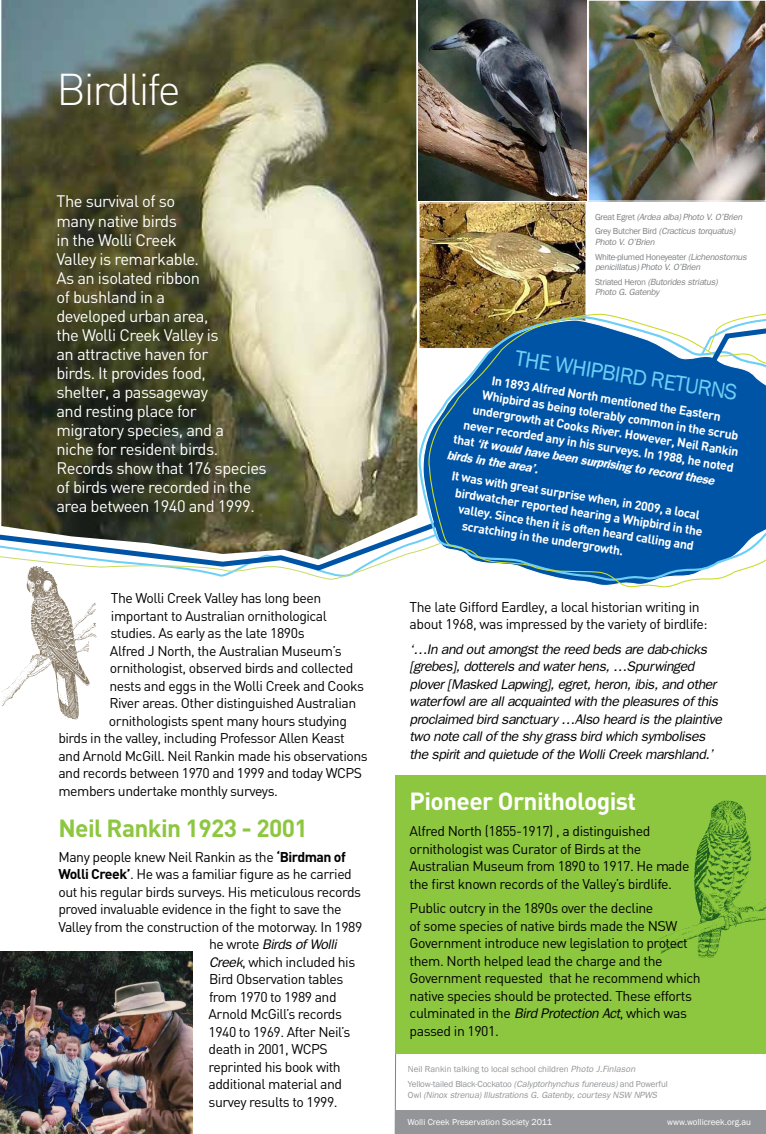
<style>
.page{position:relative;width:766px;height:1134px;background:#fff}
.page>*{position:absolute;margin:0;border:0;box-sizing:border-box;transform-origin:0 0}
.t1{font:300 43.95px "DIN";letter-spacing:-.05em;color:#fff}
.t2{font:700 24.5px "DIN";letter-spacing:-.025em;color:#fff}
.t3{font:700 24.5px "DIN";letter-spacing:-.025em;color:#8dc63f}
.t4{font:22.5px "Franklin Gothic";color:#6dcff6}
.t5{font:16.5px/19px "DIN";letter-spacing:-.03em;color:#fff}
.t6{font:14px/17.5px "DIN";letter-spacing:-.035em;color:#000}
.t7{font:italic 14px/17.5px "Franklin Gothic";letter-spacing:-.035em;color:#000}
.t8{font:700 12.5px "DIN";color:#fff}
.t9{font:italic 600 12.5px/16px "Franklin Gothic";color:#fff}
.t10{font:italic 9px/14.8px "Franklin Gothic";letter-spacing:-.035em;color:#808285}
.t11{font:9px/14.8px "Franklin Gothic";letter-spacing:-.005em;color:#939598}
.t12{font:italic 9px "Franklin Gothic";letter-spacing:-.015em;color:#939598}
.t13{font:9px "Franklin Gothic";color:#fff}
.s1{font-weight:700}
.s2{font-family:"DIN";font-style:normal}
.s3{font-family:"Franklin Gothic";font-style:italic}
.s4{font-style:normal}
.s5{font-family:"DIN";font-weight:700;font-style:normal}
.s6{font-style:italic}
</style>
<div class="page">
<svg style="left:394px;top:1054px;width:2px;height:80px"></svg>
<div style="left:395px;top:775px;width:370px;height:279px;background:#8dc63f"></div>
<img style="left:420px;top:205px;width:164px;height:110px">
<div style="left:418px;top:203px;width:168px;height:146px;border:1px solid #fff"></div>
<img style="left:0;top:0;width:417px;height:515px">
<img style="left:418px;top:0;width:168px;height:201px">
<img style="left:590px;top:2px;width:173px;height:197px">
<div style="left:588px;top:0;width:177px;height:201px;border:1px solid #fff"></div>
<img style="left:0;top:952px;width:193px;height:182px">
<img style="left:1px;top:583px;width:96px;height:136px">
<img style="left:659px;top:800px;width:106px;height:158px">
<svg style="left:426px;top:314px;width:339px;height:274px;background:#296dab"></svg>
<svg style="left:0;top:515px;width:450px;height:68px"></svg>
<svg style="left:699px;top:313px;width:66px;height:58px"></svg>
<div style="left:395px;top:1111px;width:370px;height:23px;background:#939598"></div>
<h1 class="t1" style="left:56px;top:60px;width:126px">Birdlife</h1>
<p class="t5" style="left:56px;top:192px;width:212px">The survival of so<br>many native birds<br>in the Wolli Creek<br>Valley is remarkable.<br>As an isolated ribbon<br>of bushland in a<br>developed urban area,<br>the Wolli Creek Valley is<br>an attractive haven for<br>birds. It provides food,<br>shelter, a passageway<br>and resting place for migratory species, and a<br>niche for resident birds.<br>Records show that 176 species of birds were recorded in the area between 1940 and 1999.</p>
<p class="t6" style="left:111px;top:589px;width:212px">The Wolli Creek Valley has long been</p>
<p class="t6" style="left:111px;top:607px;width:217px">important to Australian ornithological</p>
<p class="t6" style="left:110px;top:624px;width:196px">studies. As early as the late 1890s</p>
<p class="t6" style="left:110px;top:642px;width:233px">Alfred J North, the Australian Museum’s</p>
<p class="t6" style="left:110px;top:659px;width:245px">ornithologist, observed birds and collected</p>
<p class="t6" style="left:109px;top:677px;width:256px">nests and eggs in the Wolli Creek and Cooks</p>
<p class="t6" style="left:109px;top:694px;width:248px">River areas. Other distinguished Australian</p>
<p class="t6" style="left:109px;top:712px;width:239px">ornithologists spent many hours studying</p>
<p class="t6" style="left:58px;top:729px;width:288px">birds in the valley, including Professor Allen Keast</p>
<p class="t6" style="left:58px;top:747px;width:311px">and Arnold McGill. Neil Rankin made his observations</p>
<p class="t6" style="left:58px;top:764px;width:305px">and records between 1970 and 1999 and today WCPS</p>
<p class="t6" style="left:58px;top:782px;width:221px">members undertake monthly surveys.</p>
<h2 class="t3" style="left:58px;top:812px;width:251px">Neil Rankin 1923 - 2001</h2>
<p class="t6" style="left:58px;top:848px;width:305px">Many people knew Neil Rankin as the <span class="s1">‘Birdman of Wolli Creek’</span>. He was a familiar figure as he carried out his regular birds surveys. His meticulous records proved invaluable evidence in the fight to save the Valley from the construction of the motorway. In 1989</p>
<p class="t7" style="left:209px;top:935px;width:129px"><span class="s2">he wrote</span> Birds of Wolli</p>
<p class="t6" style="left:208px;top:953px;width:148px"><span class="s3">Creek</span>, which included his<br>Bird Observation tables from 1970 to 1989 and<br>Arnold McGill’s records<br>1940 to 1969. After Neil’s death in 2001, WCPS reprinted his book with additional material and survey results to 1999.</p>
<p class="t10" style="left:595px;top:209px;width:149px"><span class="s4">Great Egret</span> (Ardea alba) Photo V. O’Brien<br><span class="s4">Grey Butcher Bird</span> (Cracticus torquatus)</p>
<p class="t10" style="left:595px;top:234px;width:153px">Photo V. O’Brien<br><span class="s4">White-plumed Honeyeater</span> (Lichenostomus</p>
<p class="t10" style="left:595px;top:259px;width:124px">penicillatus) Photo V. O’Brien<br><span class="s4">Striated Heron</span> (Butorides striatus)</p>
<p class="t10" style="left:595px;top:285px;width:66px">Photo G. Gatenby</p>
<h3 class="t4" style="left:517px;top:344px;width:199px;rotate:9deg">the Whipb ir d Returns</h3>
<p class="t8" style="left:493px;top:372px;width:233px;rotate:9deg">In 1893 Alfred North mentioned the Eastern</p>
<p class="t8" style="left:483px;top:387px;width:261px;rotate:9deg">Whipbird as being tolerably common in the scrub</p>
<p class="t8" style="left:474px;top:401px;width:270px;rotate:9deg">undergrowth at Cooks River. However, Neil Rankin</p>
<p class="t8" style="left:464px;top:416px;width:275px;rotate:9deg">never recorded any in his surveys. In 1988, he noted</p>
<p class="t9" style="left:450px;top:430px;width:270px;text-indent:4px;rotate:9deg"><span class="s5">that</span> ‘it would have been surprising to record these birds in the area’.</p>
<p class="t8" style="left:453px;top:467px;width:252px;rotate:9deg">It was with great surprise when, in 2009, a local</p>
<p class="t8" style="left:456px;top:484px;width:252px;rotate:9deg">birdwatcher reported hearing a Whipbird in the</p>
<p class="t8" style="left:460px;top:501px;width:239px;rotate:9deg">valley. Since then it is often heard calling and</p>
<p class="t8" style="left:463px;top:517px;width:165px;rotate:9deg">scratching in the undergrowth.</p>
<p class="t6" style="left:409px;top:598px;width:299px">The late Gifford Eardley, a local historian writing in about 1968, was impressed by the variety of birdlife:</p>
<p class="t7" style="left:409px;top:640px;width:314px">‘…In and out amongst the reed beds are dab-chicks [grebes], dotterels and water hens, …Spurwinged plover [Masked Lapwing], egret, heron, ibis, and other waterfowl are all acquainted with the pleasures of this proclaimed bird sanctuary …Also heard is the plaintive two note call of the shy grass bird which symbolises the spirit and quietude of the Wolli Creek marshland.’</p>
<h2 class="t2" style="left:409px;top:785px;width:228px">Pioneer Ornithologist</h2>
<p class="t6" style="left:409px;top:823px;width:281px">Alfred North (1855-1917) , a distinguished ornithologist was Curator of Birds at the Australian Museum from 1890 to 1917. He made the first known records of the Valley’s birdlife.</p>
<p class="t6" style="left:409px;top:900px;width:293px">Public outcry in the 1890s over the decline<br>of some species of native birds made the NSW Government introduce new legislation to protect them. North helped lead the charge and the Government requested that he recommend which native species should be protected. These efforts culminated in the <span class="s3">Bird Protection Act</span>, which was passed in 1901.</p>
<p class="t11" style="left:408px;top:1062px;width:261px">Neil Rankin talking to local school children <span class="s6">Photo J.Finlason<br></span>Yellow-tailed Black-Cockatoo <span class="s6">(Calyptorhynchus funereus)</span> and Powerful</p>
<p class="t12" style="left:408px;top:1089px;width:251px"><span class="s4">Owl</span> (Ninox strenua) Illustrations G. Gatenby, courtesy NSW NPWS</p>
<p class="t13" style="left:407px;top:1116px;width:146px">Wolli Creek Preservation Society 2011</p>
<p class="t13" style="left:667px;top:1116px;width:85px">www.wollicreek.org.au</p>
</div>
